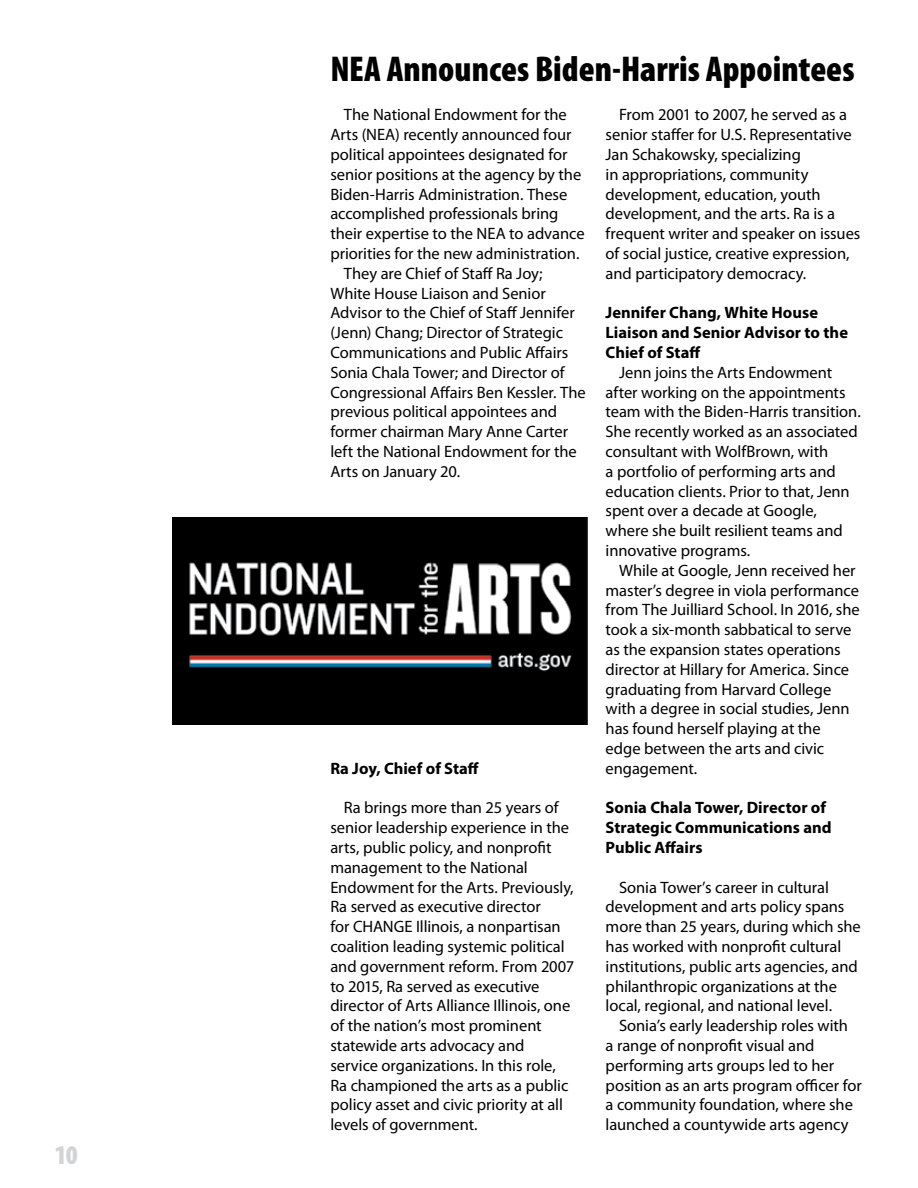
<style>
.page{position:relative;width:918px;height:1188px;background:#fff}
.page>*{position:absolute;margin:0;border:0;box-sizing:border-box;transform-origin:0 0}
.t1{font:900 condensed 36px "Myriad Pro";color:#000}
.t2{font:900 condensed 27px "Myriad Pro";color:#d1d3d4}
.t3{font:16.5px/19.8px "Myriad Pro";letter-spacing:-.005em;color:#000}
.t4{font:700 16.5px/19.8px "Myriad Pro";color:#000}
</style>
<div class="page">
<img style="left:173px;top:517px;width:415px;height:208px">
<h2 class="t2" style="left:55px;top:1137px;width:25px">10</h2>
<h1 class="t1" style="left:330px;top:46px;width:526px">NEA Announces Biden-Harris Appointees</h1>
<p class="t3" style="left:606px;top:105px;width:256px;text-indent:13px">From 2001 to 2007, he served as a senior staffer for U.S. Representative Jan Schakowsky, specializing<br>in appropriations, community development, education, youth development, and the arts. Ra is a frequent writer and speaker on issues of social justice, creative expression, and participatory democracy.</p>
<p class="t4" style="left:606px;top:302px;width:244px">Jennifer Chang, White House<br>Liaison and Senior Advisor to the<br>Chief of Staff</p>
<p class="t3" style="left:606px;top:362px;width:257px;text-indent:13px">Jenn joins the Arts Endowment after working on the appointments team with the Biden-Harris transition.<br>She recently worked as an associated consultant with WolfBrown, with<br>a portfolio of performing arts and education clients. Prior to that, Jenn spent over a decade at Google, where she built resilient teams and innovative programs.</p>
<p class="t3" style="left:606px;top:560px;width:256px;text-indent:13px">While at Google, Jenn received her master’s degree in viola performance from The Juilliard School. In 2016, she took a six-month sabbatical to serve as the expansion states operations director at Hillary for America. Since graduating from Harvard College with a degree in social studies, Jenn has found herself playing at the edge between the arts and civic engagement.</p>
<p class="t4" style="left:606px;top:797px;width:228px">Sonia Chala Tower, Director of<br>Strategic Communications and<br>Public Affairs</p>
<p class="t3" style="left:606px;top:877px;width:257px;text-indent:13px">Sonia Tower’s career in cultural development and arts policy spans more than 25 years, during which she has worked with nonprofit cultural institutions, public arts agencies, and philanthropic organizations at the local, regional, and national level.</p>
<p class="t3" style="left:606px;top:1015px;width:258px;text-indent:13px">Sonia’s early leadership roles with<br>a range of nonprofit visual and performing arts groups led to her position as an arts program officer for a community foundation, where she launched a countywide arts agency</p>
<p class="t3" style="left:344px;top:105px;width:224px">The National Endowment for the</p>
<p class="t3" style="left:330px;top:124px;width:243px">Arts (NEA) recently announced four</p>
<p class="t3" style="left:330px;top:144px;width:239px">political appointees designated for</p>
<p class="t3" style="left:330px;top:164px;width:252px">senior positions at the agency by the</p>
<p class="t3" style="left:330px;top:184px;width:239px">Biden-Harris Administration. These</p>
<p class="t3" style="left:330px;top:204px;width:230px">accomplished professionals bring</p>
<p class="t3" style="left:330px;top:223px;width:256px">their expertise to the NEA to advance</p>
<p class="t3" style="left:330px;top:243px;width:251px">priorities for the new administration.</p>
<p class="t3" style="left:344px;top:263px;width:200px">They are Chief of Staff Ra Joy;</p>
<p class="t3" style="left:330px;top:283px;width:217px">White House Liaison and Senior</p>
<p class="t3" style="left:330px;top:303px;width:246px">Advisor to the Chief of Staff Jennifer</p>
<p class="t3" style="left:330px;top:322px;width:234px">(Jenn) Chang; Director of Strategic</p>
<p class="t3" style="left:330px;top:342px;width:240px">Communications and Public Affairs</p>
<p class="t3" style="left:330px;top:362px;width:236px">Sonia Chala Tower; and Director of</p>
<p class="t3" style="left:330px;top:382px;width:257px">Congressional Affairs Ben Kessler. The</p>
<p class="t3" style="left:330px;top:402px;width:228px">previous political appointees and</p>
<p class="t3" style="left:330px;top:421px;width:239px">former chairman Mary Anne Carter</p>
<p class="t3" style="left:330px;top:441px;width:248px">left the National Endowment for the</p>
<p class="t3" style="left:330px;top:461px;width:131px">Arts on January 20.</p>
<p class="t4" style="left:330px;top:758px;width:150px">Ra Joy, Chief of Staff</p>
<p class="t3" style="left:330px;top:798px;width:245px;text-indent:13px">Ra brings more than 25 years of senior leadership experience in the arts, public policy, and nonprofit management to the National Endowment for the Arts. Previously, Ra served as executive director<br>for CHANGE Illinois, a nonpartisan coalition leading systemic political and government reform. From 2007 to 2015, Ra served as executive director of Arts Alliance Illinois, one of the nation’s most prominent statewide arts advocacy and service organizations. In this role, Ra championed the arts as a public policy asset and civic priority at all levels of government.</p>
</div>
